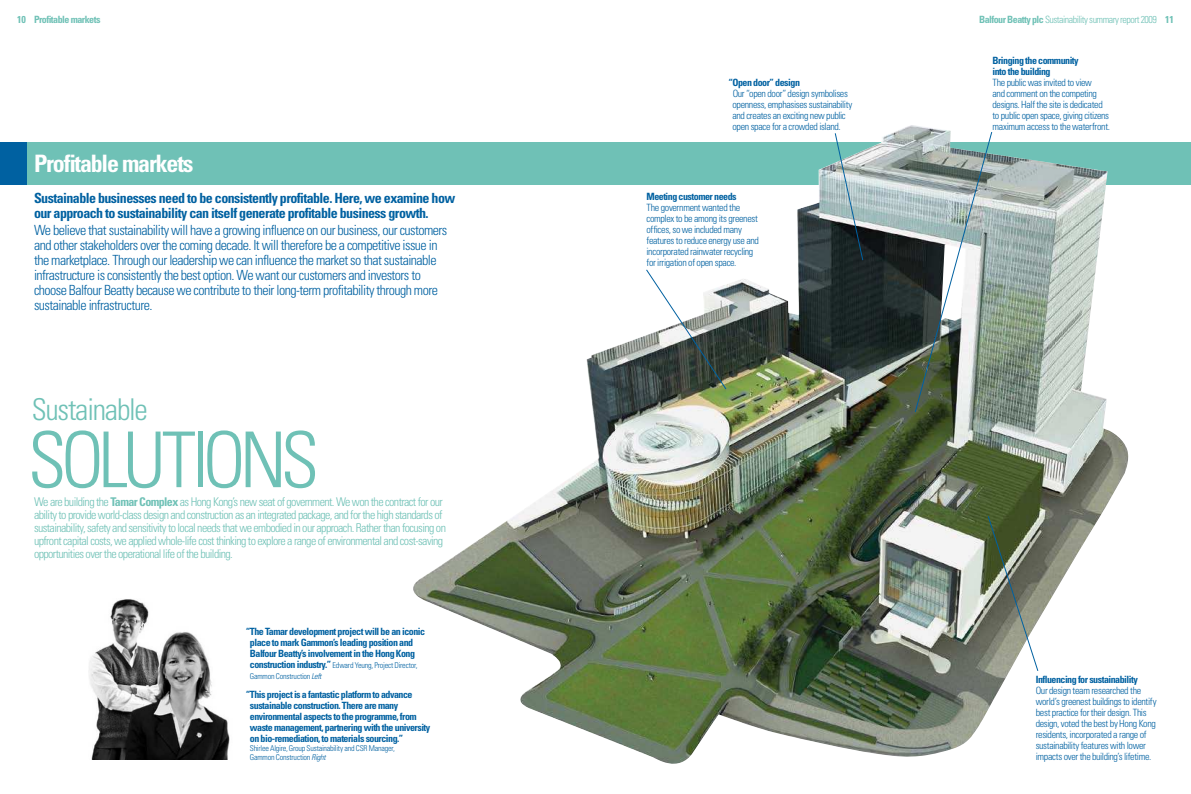
<style>
.page{position:relative;width:1191px;height:794px;background:#fff}
.page>*{position:absolute;margin:0;border:0;box-sizing:border-box;transform-origin:0 0}
.t1{font:300 condensed 77px "Univers LT Std";letter-spacing:-.07em;color:#6fc1b6}
.t2{font:300 condensed 30px "Univers LT Std";letter-spacing:-.04em;color:#6fc1b6}
.t3{font:700 condensed 24px "Univers LT Std";letter-spacing:-.05em;color:#fff}
.t4{font:300 condensed 14px/15px "Univers LT Std";letter-spacing:-.04em;color:#0061a1}
.t5{font:700 condensed 14px/15px "Univers LT Std";letter-spacing:-.04em;color:#0061a1}
.t6{font:300 condensed 12px/13px "Univers LT Std";letter-spacing:-.05em;color:#6fc1b6}
.t7{font:300 condensed 10px/11px "Univers LT Std";letter-spacing:-.035em;color:#0061a1}
.t8{font:700 condensed 10px/11px "Univers LT Std";letter-spacing:-.05em;color:#0061a1}
.t9{font:300 condensed 10px "Univers LT Std";letter-spacing:-.05em;color:#6fc1b6}
.t10{font:700 condensed 10px "Univers LT Std";letter-spacing:-.05em;color:#6fc1b6}
.t11{font:300 condensed 8px/11px "Univers LT Std";letter-spacing:-.025em;color:#0061a1}
.s1{font-weight:700}
.s2{font-weight:700;font-size:10px}
.s3{font-style:italic}
</style>
<div class="page">
<div style="left:595px;top:142px;width:596px;height:42px;background:#6fc1b6"></div>
<div style="left:0;top:142px;width:34px;height:42px;background:#0061a1"></div>
<div style="left:27px;top:142px;width:568px;height:42px;background:#6fc1b6"></div>
<img style="left:89px;top:599px;width:141px;height:160px">
<img style="left:406px;top:125px;width:722px;height:639px">
<svg style="left:645px;top:268px;width:82px;height:122px"></svg>
<svg style="left:987px;top:515px;width:52px;height:157px;background:#7d8572"></svg>
<img style="left:914px;top:131px;width:79px;height:282px">
<svg style="left:834px;top:132px;width:30px;height:129px"></svg>
<p class="t10" style="left:17px;top:15px;width:10px">10</p>
<p class="t9" style="left:979px;top:15px;width:196px"><span class="s1">Balfour Beatty plc</span> Sustainability summary report 2009 <span class="s1">11</span></p>
<p class="t10" style="left:34px;top:15px;width:68px">Profitable markets</p>
<h3 class="t3" style="left:34px;top:154px;width:161px">Profitable markets</h3>
<h3 class="t5" style="left:34px;top:192px;width:423px">Sustainable businesses need to be consistently profitable. Here, we examine how our approach to sustainability can itself generate profitable business growth.</h3>
<p class="t4" style="left:34px;top:223px;width:415px">We believe that sustainability will have a growing influence on our business, our customers and other stakeholders over the coming decade. It will therefore be a competitive issue in the marketplace. Through our leadership we can influence the market so that sustainable infrastructure is consistently the best option. We want our customers and investors to choose Balfour Beatty because we contribute to their long-term profitability through more sustainable infrastructure.</p>
<h2 class="t2" style="left:32px;top:397px;width:118px">Sustainable</h2>
<h1 class="t1" style="left:28px;top:428px;width:293px">SOLUTIONS</h1>
<p class="t6" style="left:34px;top:496px;width:413px">We are building the <span class="s1">Tamar Complex</span> as Hong Kong’s new seat of government. We won the contract for our ability to provide world-class design and construction as an integrated package, and for the high standards of sustainability, safety and sensitivity to local needs that we embodied in our approach. Rather than focusing on upfront capital costs, we applied whole-life cost thinking to explore a range of environmental and cost-saving opportunities over the operational life of the building.</p>
<p class="t8" style="left:250px;top:626px;width:177px;text-indent:-4px">“ The Tamar development project will be an iconic place to mark Gammon’s leading position and<br>Balfour Beatty’s involvement in the Hong Kong</p>
<p class="t11" style="left:250px;top:660px;width:169px"><span class="s2">construction industry.”</span> Edward Yeung, Project Director,<br>Gammon Construction <span class="s3">Left</span></p>
<p class="t8" style="left:250px;top:689px;width:182px;text-indent:-4px">“ This project is a fantastic platform to advance sustainable construction. There are many environmental aspects to the programme, from waste management, partnering with the university on bio-remediation, to materials sourcing.”</p>
<p class="t11" style="left:250px;top:744px;width:146px;line-height:9px">Shirlee Algire, Group Sustainability and CSR Manager,<br>Gammon Construction <span class="s3">Right</span></p>
<p class="t8" style="left:728px;top:78px;width:73px">“Open door” design</p>
<p class="t7" style="left:732px;top:89px;width:122px">Our “open door” design symbolises openness, emphasises sustainability and creates an exciting new public open space for a crowded island.</p>
<p class="t8" style="left:646px;top:192px;width:92px">Meeting customer needs</p>
<p class="t7" style="left:646px;top:203px;width:114px">The government wanted the complex to be among its greenest offices, so we included many features to reduce energy use and incorporated rainwater recycling for irrigation of open space.</p>
<p class="t8" style="left:992px;top:56px;width:88px">Bringing the community into the building</p>
<p class="t7" style="left:992px;top:78px;width:119px">The public was invited to view<br>and comment on the competing designs. Half the site is dedicated to public open space, giving citizens maximum access to the waterfront.</p>
<p class="t8" style="left:1035px;top:674px;width:104px">Influencing for sustainability</p>
<p class="t7" style="left:1035px;top:685px;width:122px">Our design team researched the world’s greenest buildings to identify best practice for their design. This design, voted the best by Hong Kong residents, incorporated a range of sustainability features with lower impacts over the building’s lifetime.</p>
</div>
